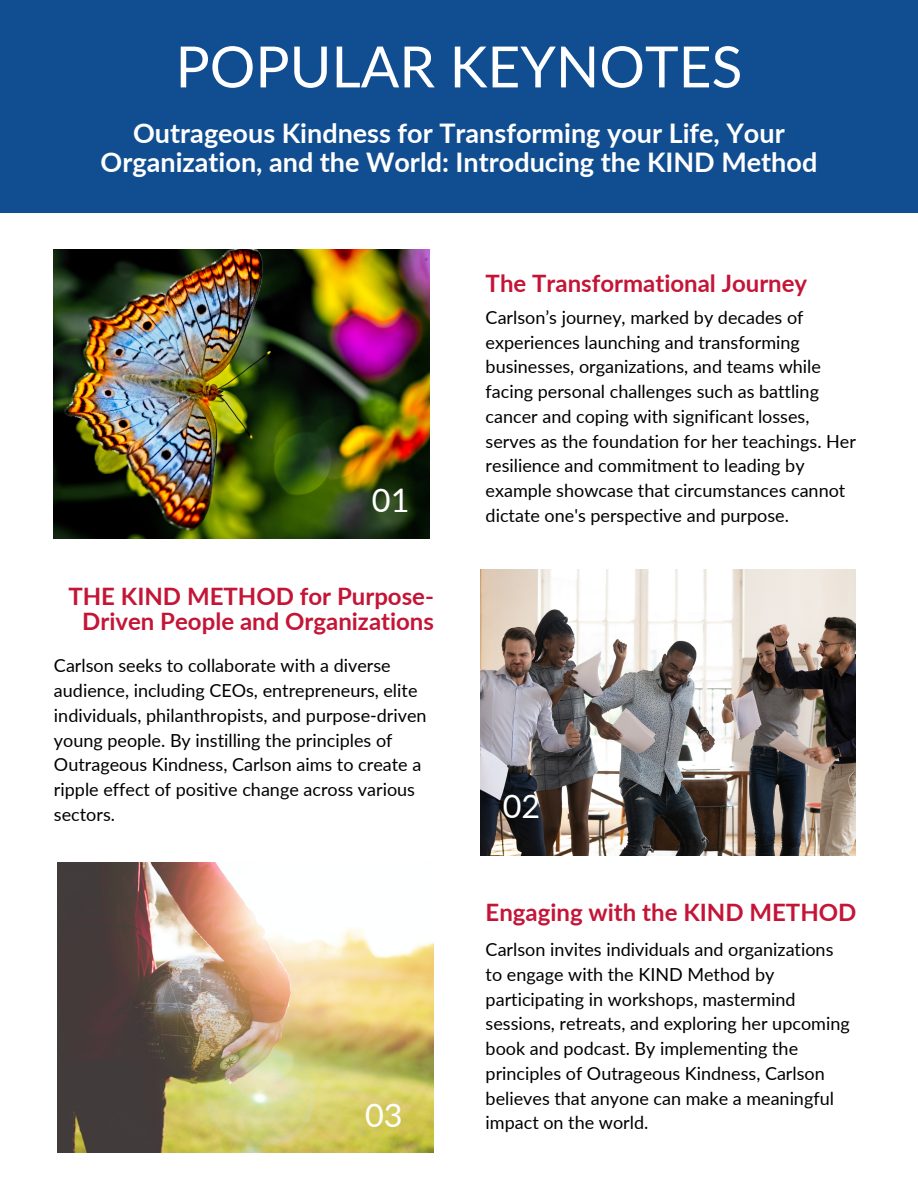
<style>
.page{position:relative;width:918px;height:1188px;background:#fff}
.page>*{position:absolute;margin:0;border:0;box-sizing:border-box;transform-origin:0 0}
.t1{font:57px "Lato";color:#fff}
.t2{font:32.4px "Lato";color:#fff}
.t3{font:700 27px/28.2px "Lato";color:#fff;text-align:center}
.t4{font:700 24px/24.8px "Lato";color:#c41537;text-align:center}
.t5{font:18px/24.8px "Lato";color:#000}
</style>
<div class="page">
<div style="left:0;top:0;width:918px;height:212px;background:#114e91"></div>
<img style="left:54px;top:249px;width:376px;height:289px">
<img style="left:481px;top:570px;width:375px;height:285px">
<img style="left:58px;top:863px;width:376px;height:289px">
<h1 class="t1" style="left:176px;top:31px;width:568px">POPULAR KEYNOTES</h1>
<p class="t3" style="left:101px;top:119px;width:718px">Outrageous Kindness for Transforming your Life, Your<br>Organization, and the World: Introducing the KIND Method</p>
<p class="t2" style="left:372px;top:480px;width:39px">01</p>
<p class="t4" style="left:68px;top:583px;width:367px">THE KIND METHOD for Purpose-<br>Driven People and Organizations</p>
<p class="t5" style="left:54px;top:653px;width:374px">Carlson seeks to collaborate with a diverse audience, including CEOs, entrepreneurs, elite individuals, philanthropists, and purpose-driven young people. By instilling the principles of Outrageous Kindness, Carlson aims to create a ripple effect of positive change across various sectors.</p>
<p class="t2" style="left:365px;top:1095px;width:39px">03</p>
<p class="t4" style="left:486px;top:270px;width:323px">The Transformational Journey</p>
<p class="t5" style="left:486px;top:305px;width:372px">Carlson’s journey, marked by decades of experiences launching and transforming businesses, organizations, and teams while facing personal challenges such as battling cancer and coping with significant losses, serves as the foundation for her teachings. Her resilience and commitment to leading by example showcase that circumstances cannot dictate one's perspective and purpose.</p>
<p class="t2" style="left:503px;top:786px;width:39px">02</p>
<p class="t4" style="left:486px;top:900px;width:372px">Engaging with the KIND METHOD</p>
<p class="t5" style="left:486px;top:937px;width:366px">Carlson invites individuals and organizations to engage with the KIND Method by participating in workshops, mastermind sessions, retreats, and exploring her upcoming book and podcast. By implementing the principles of Outrageous Kindness, Carlson believes that anyone can make a meaningful impact on the world.</p>
</div>
